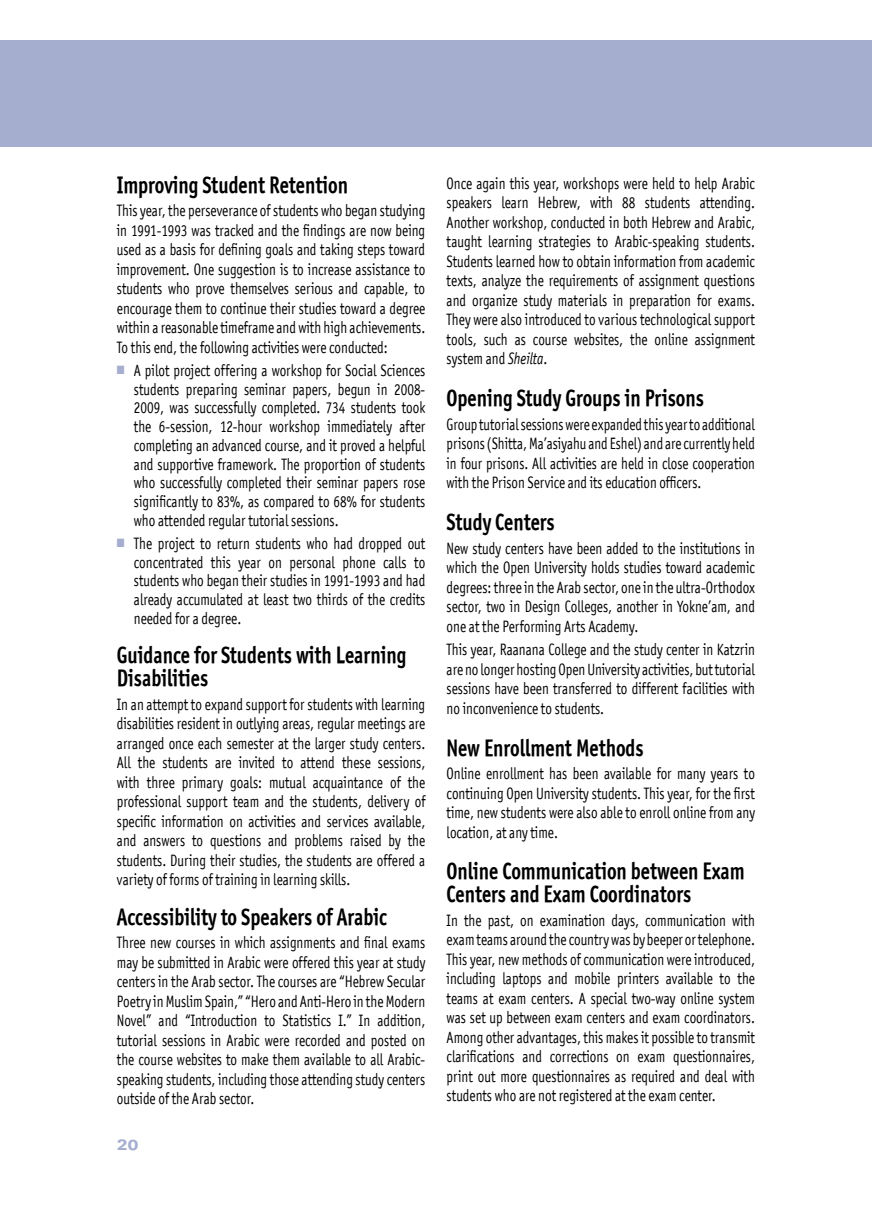
<style>
.page{position:relative;width:872px;height:1212px;background:#fff}
.page>*{position:absolute;margin:0;border:0;box-sizing:border-box;transform-origin:0 0}
.t1{font:24px/22.5px "Officina Sans OSITCTT Bold";color:#000;scale:.8 1}
.t2{font:700 19.5px "MF Narkis Tam";color:#a6aecf}
.t3{font:16.5px/19.5px "Officina San ITC";color:#000;text-align:justify;scale:.8 1}
.t4{font:16.5px/19.5px "Officina San ITC";color:#000;text-align:justify;scale:.79 1}
.s1{font-family:"Sucariot MF";font-weight:500;font-size:12px;color:#a6aecf}
.s2{font-style:italic}
</style>
<div class="page">
<div style="left:0;top:41px;width:872px;height:106px;background:#a6aecf"></div>
<h1 class="t1" style="left:117px;top:173px;width:290px">Improving Student Retention</h1>
<p class="t3" style="left:117px;top:201px;width:387px">This year, the perseverance of students who began studying in 1991-1993 was tracked and the findings are now being used as a basis for defining goals and taking steps toward improvement. One suggestion is to increase assistance to students who prove themselves serious and capable, to encourage them to continue their studies toward a degree within a reasonable timeframe and with high achievements.<br>To this end, the following activities were conducted:</p>
<p class="t3" style="left:134px;top:361px;width:366px;line-height:18.8px;text-indent:-17px"><span class="s1">0</span> A pilot project offering a workshop for Social Sciences students preparing seminar papers, begun in 2008- 2009, was successfully completed. 734 students took the 6-session, 12-hour workshop immediately after completing an advanced course, and it proved a helpful and supportive framework. The proportion of students who successfully completed their seminar papers rose significantly to 83%, as compared to 68% for students who attended regular tutorial sessions.</p>
<p class="t3" style="left:134px;top:534px;width:366px;line-height:18.8px;text-indent:-17px"><span class="s1">0</span> The project to return students who had dropped out concentrated this year on personal phone calls to students who began their studies in 1991-1993 and had already accumulated at least two thirds of the credits needed for a degree.</p>
<h1 class="t1" style="left:117px;top:644px;width:363px">Guidance for Students with Learning<br>Disabilities</h1>
<p class="t3" style="left:117px;top:694px;width:387px">In an attempt to expand support for students with learning disabilities resident in outlying areas, regular meetings are arranged once each semester at the larger study centers.<br>All the students are invited to attend these sessions, with three primary goals: mutual acquaintance of the professional support team and the students, delivery of specific information on activities and services available, and answers to questions and problems raised by the students. During their studies, the students are offered a variety of forms of training in learning skills.</p>
<h1 class="t1" style="left:117px;top:905px;width:339px">Accessibility to Speakers of Arabic</h1>
<p class="t3" style="left:117px;top:933px;width:387px">Three new courses in which assignments and final exams may be submitted in Arabic were offered this year at study centers in the Arab sector. The courses are “Hebrew Secular Poetry in Muslim Spain,” “Hero and Anti-Hero in the Modern Novel” and “Introduction to Statistics I.” In addition, tutorial sessions in Arabic were recorded and posted on the course websites to make them available to all Arabic&shy;speaking students, including those attending study centers outside of the Arab sector.</p>
<p class="t2" style="left:117px;top:1133px;width:23px">20</p>
<p class="t3" style="left:446px;top:173px;width:387px">Once again this year, workshops were held to help Arabic speakers learn Hebrew, with 88 students attending.<br>Another workshop, conducted in both Hebrew and Arabic, taught learning strategies to Arabic-speaking students.<br>Students learned how to obtain information from academic texts, analyze the requirements of assignment questions and organize study materials in preparation for exams.<br>They were also introduced to various technological support tools, such as course websites, the online assignment system and <span class="s2">Sheilta</span>.</p>
<h1 class="t1" style="left:446px;top:386px;width:323px">Opening Study Groups in Prisons</h1>
<p class="t4" style="left:446px;top:414px;width:392px">Group tutorial sessions were expanded this year to additional prisons (Shitta, Ma’asiyahu and Eshel) and are currently held in four prisons. All activities are held in close cooperation with the Prison Service and its education officers.</p>
<h1 class="t1" style="left:446px;top:510px;width:137px">Study Centers</h1>
<p class="t3" style="left:446px;top:538px;width:387px">New study centers have been added to the institutions in which the Open University holds studies toward academic degrees: three in the Arab sector, one in the ultra-Orthodox sector, two in Design Colleges, another in Yokne’am, and one at the Performing Arts Academy.</p>
<p class="t3" style="left:446px;top:640px;width:387px">This year, Raanana College and the study center in Katzrin are no longer hosting Open University activities, but tutorial sessions have been transferred to different facilities with no inconvenience to students.</p>
<h1 class="t1" style="left:446px;top:736px;width:248px">New Enrollment Methods</h1>
<p class="t3" style="left:446px;top:764px;width:387px">Online enrollment has been available for many years to continuing Open University students. This year, for the first time, new students were also able to enroll online from any location, at any time.</p>
<h1 class="t1" style="left:446px;top:860px;width:374px">Online Communication between Exam<br>Centers and Exam Coordinators</h1>
<p class="t3" style="left:446px;top:910px;width:387px">In the past, on examination days, communication with exam teams around the country was by beeper or telephone.<br>This year, new methods of communication were introduced, including laptops and mobile printers available to the teams at exam centers. A special two-way online system was set up between exam centers and exam coordinators.<br>Among other advantages, this makes it possible to transmit clarifications and corrections on exam questionnaires, print out more questionnaires as required and deal with students who are not registered at the exam center.</p>
</div>
